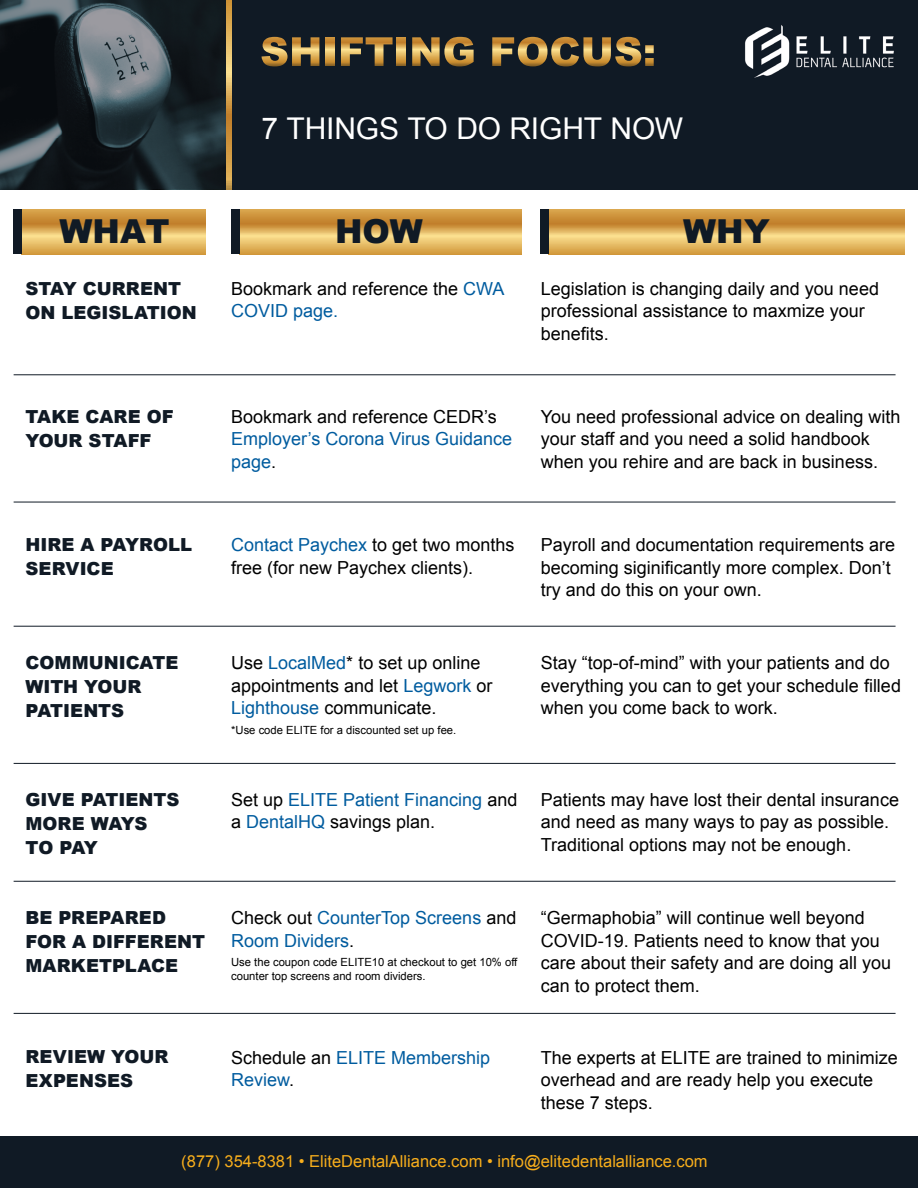
<style>
.page{position:relative;width:918px;height:1188px;background:#fff}
.page>*{position:absolute;margin:0;border:0;box-sizing:border-box;transform-origin:0 0}
.t1{font:900 33px "Arial";color:#101a25}
.t2{font:30px "Arial";letter-spacing:-.005em;color:#fff}
.t3{font:18px/22.5px "Arial";color:#000}
.t4{font:900 18px/24px "Arial";color:#101a25}
.t5{font:18px/22.5px "Arial";color:#005c9f}
.t6{font:16.5px "Arial";color:#f8ae1c}
.t7{font:11.25px/13.5px "Arial";color:#000}
.s1{color:#005c9f}
.s2{color:#000}
</style>
<div class="page">
<img style="left:0;top:189px;width:229px;height:1px">
<img style="left:0;top:0;width:226px;height:189px">
<div style="left:229px;top:0;width:689px;height:189px;background:#101a25"></div>
<div style="left:0;top:1136px;width:918px;height:52px;background:#101a25"></div>
<svg style="left:226px;top:0;width:5px;height:189px"></svg>
<img style="left:745px;top:25px;width:149px;height:53px">
<svg style="left:262px;top:37px;width:57px;height:29px"></svg>
<svg style="left:326px;top:37px;width:9px;height:29px"></svg>
<svg style="left:341px;top:37px;width:52px;height:29px"></svg>
<svg style="left:397px;top:37px;width:9px;height:29px"></svg>
<svg style="left:412px;top:37px;width:62px;height:29px"></svg>
<svg style="left:492px;top:37px;width:162px;height:29px"></svg>
<svg style="left:22px;top:209px;width:184px;height:45px;background:#dbaa54"></svg>
<div style="left:14px;top:209px;width:8px;height:45px;background:#101a25"></div>
<svg style="left:240px;top:209px;width:281px;height:45px;background:#dbaa54"></svg>
<div style="left:231px;top:209px;width:9px;height:45px;background:#101a25"></div>
<svg style="left:549px;top:209px;width:355px;height:45px;background:#dbaa54"></svg>
<div style="left:541px;top:209px;width:8px;height:45px;background:#101a25"></div>
<hr style="left:14px;top:374px;width:882px;height:1px;background:#101a25">
<hr style="left:14px;top:502px;width:882px;height:1px;background:#101a25">
<hr style="left:14px;top:626px;width:882px;height:1px;background:#101a25">
<hr style="left:14px;top:763px;width:882px;height:1px;background:#101a25">
<hr style="left:14px;top:881px;width:882px;height:1px;background:#101a25">
<hr style="left:14px;top:1013px;width:882px;height:1px;background:#101a25">
<h2 class="t2" style="left:262px;top:109px;width:423px">7 THINGS TO DO RIGHT NOW</h2>
<h1 class="t1" style="left:60px;top:207px;width:112px">WHAT</h1>
<h1 class="t1" style="left:335px;top:207px;width:89px">HOW</h1>
<p class="t3" style="left:231px;top:277px;width:275px">Bookmark and reference the <span class="s1">CWA<br>COVID page.</span></p>
<p class="t3" style="left:541px;top:277px;width:340px">Legislation is changing daily and you need professional assistance to maxmize your benefits.</p>
<h1 class="t1" style="left:683px;top:207px;width:88px">WHY</h1>
<p class="t4" style="left:25px;top:276px;width:173px">STAY CURRENT<br>ON LEGISLATION</p>
<p class="t4" style="left:25px;top:404px;width:150px">TAKE CARE OF<br>YOUR STAFF</p>
<p class="t4" style="left:25px;top:532px;width:168px">HIRE A PAYROLL<br>SERVICE</p>
<p class="t4" style="left:25px;top:650px;width:154px">COMMUNICATE<br>WITH YOUR<br>PATIENTS</p>
<p class="t4" style="left:25px;top:787px;width:156px">GIVE PATIENTS<br>MORE WAYS<br>TO PAY</p>
<p class="t4" style="left:25px;top:905px;width:181px">BE PREPARED<br>FOR A DIFFERENT<br>MARKETPLACE</p>
<p class="t4" style="left:25px;top:1044px;width:145px">REVIEW YOUR<br>EXPENSES</p>
<p class="t3" style="left:231px;top:406px;width:267px">Bookmark and reference CEDR’s</p>
<p class="t5" style="left:231px;top:428px;width:283px">Employer’s Corona Virus Guidance page<span class="s2">.</span></p>
<p class="t3" style="left:541px;top:406px;width:361px">You need professional advice on dealing with your staff and you need a solid handbook when you rehire and are back in business.</p>
<p class="t3" style="left:231px;top:534px;width:285px"><span class="s1">Contact Paychex</span> to get two months free (for new Paychex clients).</p>
<p class="t3" style="left:541px;top:534px;width:356px">Payroll and documentation requirements are becoming siginificantly more complex. Don’t try and do this on your own.</p>
<p class="t3" style="left:231px;top:652px;width:263px">Use <span class="s1">LocalMed</span>* to set up online appointments and let <span class="s1">Legwork</span> or<br><span class="s1">Lighthouse</span> communicate.</p>
<p class="t7" style="left:231px;top:723px;width:227px">*Use code ELITE for a discounted set up fee.</p>
<p class="t3" style="left:541px;top:652px;width:362px">Stay “top-of-mind” with your patients and do everything you can to get your schedule filled when you come back to work.</p>
<p class="t5" style="left:231px;top:789px;width:288px"><span class="s2">Set up</span> ELITE Patient Financing <span class="s2">and a</span> DentalHQ <span class="s2">savings plan.</span></p>
<p class="t3" style="left:541px;top:789px;width:360px">Patients may have lost their dental insurance and need as many ways to pay as possible.<br>Traditional options may not be enough.</p>
<p class="t5" style="left:231px;top:907px;width:287px"><span class="s2">Check out</span> CounterTop Screens <span class="s2">and<br></span>Room Dividers<span class="s2">.</span></p>
<p class="t7" style="left:231px;top:956px;width:288px">Use the coupon code ELITE10 at checkout to get 10% off counter top screens and room dividers.</p>
<p class="t3" style="left:541px;top:907px;width:352px">“Germaphobia” will continue well beyond COVID-19. Patients need to know that you care about their safety and are doing all you can to protect them.</p>
<p class="t5" style="left:231px;top:1046px;width:261px"><span class="s2">Schedule an</span> ELITE Membership<br>Review<span class="s2">.</span></p>
<p class="t3" style="left:541px;top:1046px;width:359px">The experts at ELITE are trained to minimize overhead and are ready help you execute these 7 steps.</p>
<p class="t6" style="left:181px;top:1150px;width:528px">(877) 354-8381 • EliteDentalAlliance.com • info@elitedentalalliance.com</p>
</div>
